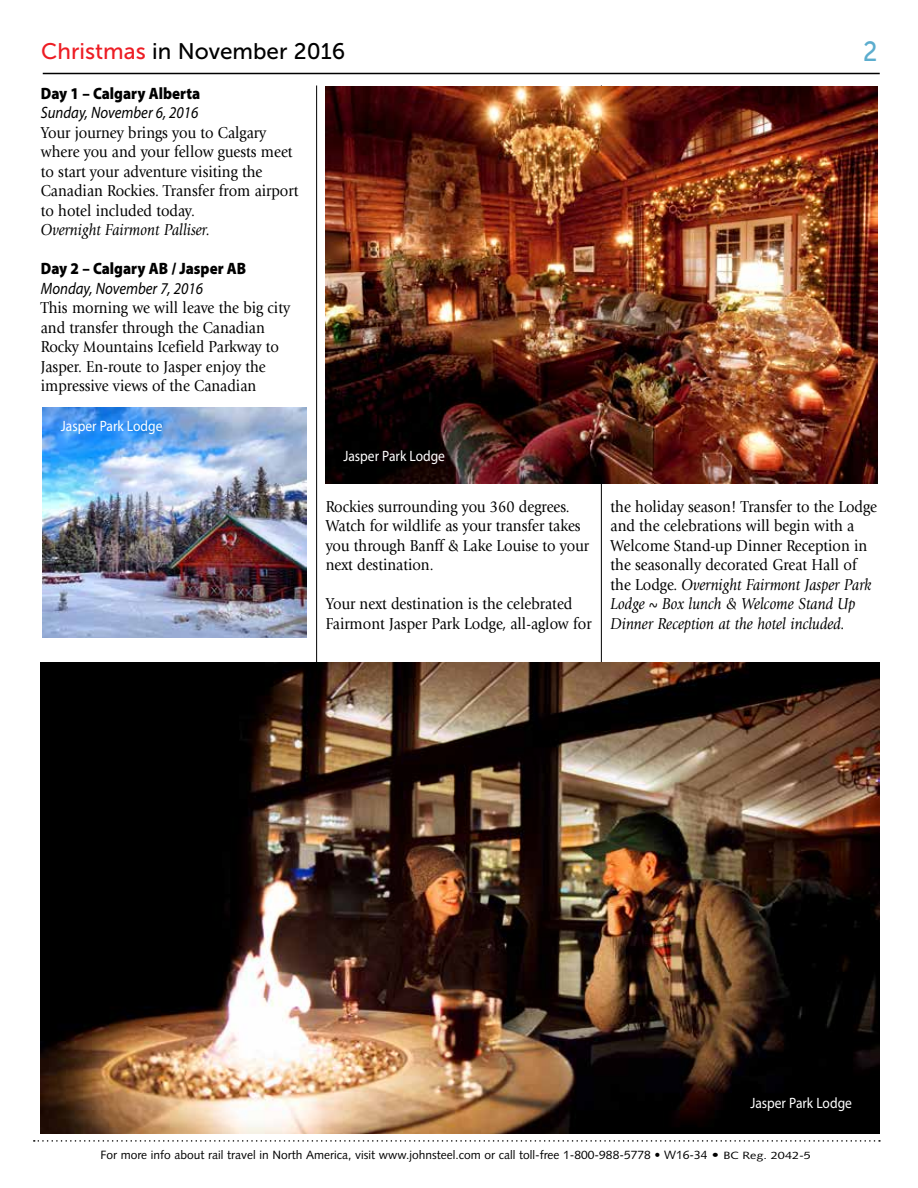
<style>
.page{position:relative;width:918px;height:1188px;background:#fff}
.page>*{position:absolute;margin:0;border:0;box-sizing:border-box;transform-origin:0 0}
.t1{font:27.75px "Museo Sans 500";color:#5cadce;scale:.9 1}
.t2{font:22.5px "Museo Sans 500";color:#000}
.t3{font:16.5px/19.5px "Giovanni";color:#000;scale:.9 1}
.t4{font:900 16.5px "Myriad Pro";color:#000;scale:.9 1}
.t5{font:italic 16.5px "Myriad Pro";color:#000;scale:.9 1}
.t6{font:italic 16.5px "Giovanni";color:#000;scale:.9 1}
.t7{font:15px "Myriad Pro";color:#fff;scale:.9 1}
.t8{font:12px "Syntax";color:#000}
.s1{color:#ed1d24}
.s2{font-style:italic}
.s3{font-size:10.5px}
</style>
<div class="page">
<hr style="left:316px;top:86px;width:1px;height:1041px;background:#000">
<hr style="left:601px;top:86px;width:1px;height:1041px;background:#000">
<svg style="left:34px;top:1140px;width:846px;height:2px"></svg>
<hr style="left:43px;top:73px;width:837px;height:1px;background:#000">
<img style="left:42px;top:407px;width:264px;height:230px">
<img style="left:41px;top:663px;width:839px;height:471px">
<img style="left:326px;top:86px;width:552px;height:397px">
<h2 class="t2" style="left:41px;top:39px;width:306px"><span class="s1">Christmas</span> in November 2016</h2>
<h1 class="t1" style="left:863px;top:37px;width:17px">2</h1>
<p class="t4" style="left:41px;top:84px;width:179px">Day 1 – Calgary Alberta</p>
<p class="t5" style="left:41px;top:103px;width:177px">Sunday, November 6, 2016</p>
<p class="t3" style="left:41px;top:123px;width:288px">Your journey brings you to Calgary where you and your fellow guests meet to start your adventure visiting the Canadian Rockies. Transfer from airport to hotel included today.</p>
<p class="t6" style="left:41px;top:221px;width:190px">Overnight Fairmont Palliser.</p>
<p class="t4" style="left:41px;top:259px;width:230px">Day 2 – Calgary AB / Jasper AB</p>
<p class="t5" style="left:41px;top:278px;width:182px">Monday, November 7, 2016</p>
<p class="t3" style="left:41px;top:298px;width:279px">This morning we will leave the big city and transfer through the Canadian Rocky Mountains Icefield Parkway to Jasper. En-route to Jasper enjoy the impressive views of the Canadian</p>
<p class="t7" style="left:61px;top:417px;width:114px">Jasper Park Lodge</p>
<p class="t7" style="left:343px;top:447px;width:114px">Jasper Park Lodge</p>
<p class="t3" style="left:326px;top:497px;width:294px">Rockies surrounding you 360 degrees.<br>Watch for wildlife as your transfer takes you through Banff &amp; Lake Louise to your next destination.</p>
<p class="t3" style="left:326px;top:594px;width:297px">Your next destination is the celebrated<br>Fairmont Jasper Park Lodge, all-aglow for</p>
<p class="t3" style="left:611px;top:497px;width:298px">the holiday season! Transfer to the Lodge and the celebrations will begin with a Welcome Stand-up Dinner Reception in the seasonally decorated Great Hall of the Lodge. <span class="s2">Overnight Fairmont Jasper Park Lodge ~ Box lunch &amp; Welcome Stand Up Dinner Reception at the hotel included.</span></p>
<p class="t7" style="left:750px;top:1093px;width:114px">Jasper Park Lodge</p>
<p class="t8" style="left:100px;top:1148px;width:712px">For more info about rail travel in North America, visit www.johnsteel.com or call toll-free 1-800-988-5778 • W16-34 • <span class="s3">BC Reg. 2042-5</span></p>
</div>
